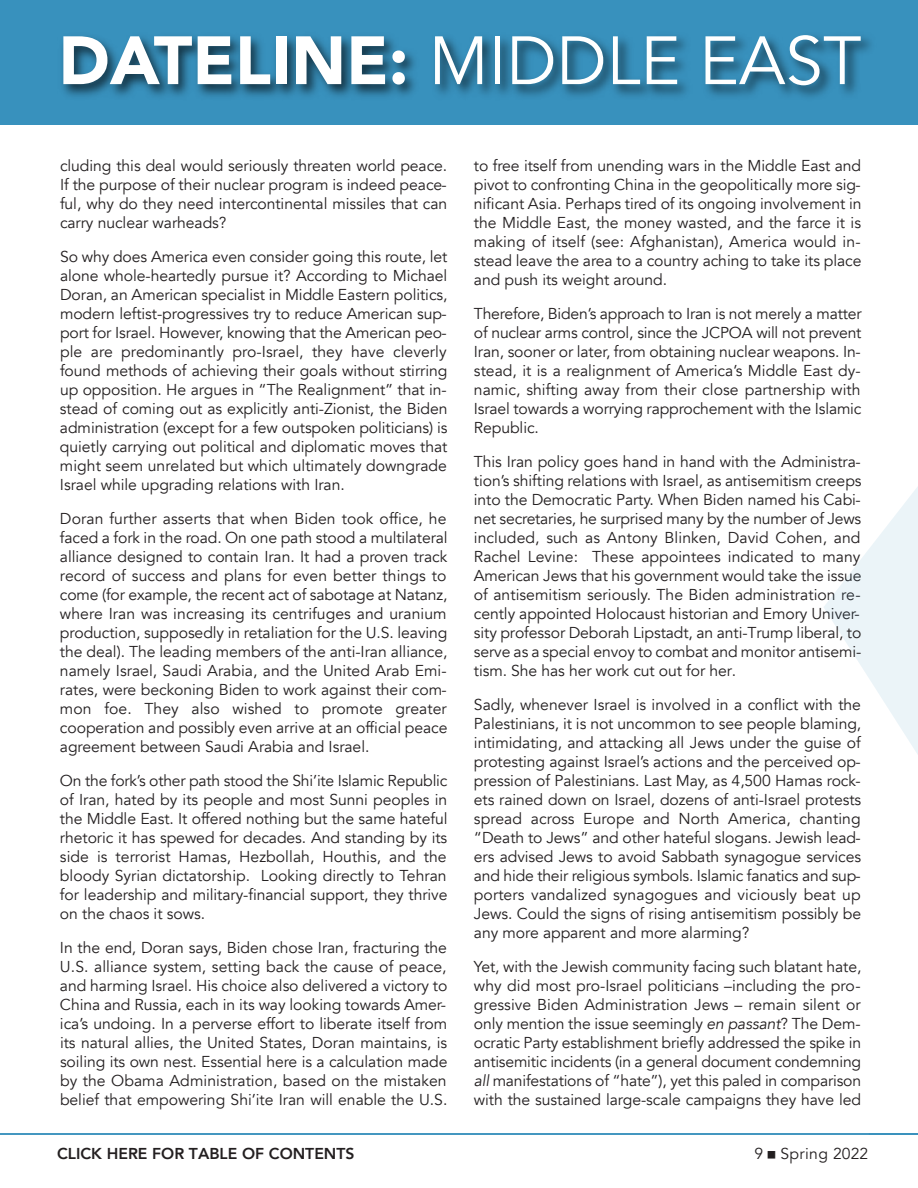
<style>
.page{position:relative;width:918px;height:1188px;background:#fff}
.page>*{position:absolute;margin:0;border:0;box-sizing:border-box;transform-origin:0 0}
.t1{font:67.5px "Avenir";color:#fff}
.t2{font:15.75px/19px "Avenir";letter-spacing:-.005em;color:#231f20;text-align:justify}
.t3{font:800 15.75px "Avenir";color:#231f20}
.t4{font:15.75px "Avenir";letter-spacing:.025em;color:#231f20}
.s1{font-weight:900}
.s2{font-style:italic}
</style>
<div class="page">
<div style="left:4px;top:0;width:914px;height:124px;background:#3891bd"></div>
<img style="left:23px;top:36px;width:892px;height:89px">
<hr style="left:0;top:0;width:4px;height:124px;background:#3891bd">
<hr style="left:0;top:1133px;width:918px;height:2px;background:#3891bd">
<svg style="left:824px;top:487px;width:94px;height:267px;fill:#f1f7fa"></svg>
<h1 class="t1" style="left:59px;top:21px;width:805px"><span class="s1">DATELINE:</span> MIDDLE EAST</h1>
<p class="t2" style="left:60px;top:157px;width:389px">cluding this deal would seriously threaten world peace.<br>If the purpose of their nuclear program is indeed peace&shy;ful, why do they need intercontinental missiles that can carry nuclear warheads?</p>
<p class="t2" style="left:60px;top:248px;width:389px">So why does America even consider going this route, let alone whole-heartedly pursue it? According to Michael Doran, an American specialist in Middle Eastern politics, modern leftist-progressives try to reduce American sup&shy;port for Israel. However, knowing that the American peo&shy;ple are predominantly pro-Israel, they have cleverly found methods of achieving their goals without stirring up opposition. He argues in “The Realignment” that in&shy;stead of coming out as explicitly anti-Zionist, the Biden administration (except for a few outspoken politicians) is quietly carrying out political and diplomatic moves that might seem unrelated but which ultimately downgrade Israel while upgrading relations with Iran.</p>
<p class="t2" style="left:60px;top:510px;width:389px">Doran further asserts that when Biden took office, he faced a fork in the road. On one path stood a multilateral alliance designed to contain Iran. It had a proven track record of success and plans for even better things to come (for example, the recent act of sabotage at Natanz, where Iran was increasing its centrifuges and uranium production, supposedly in retaliation for the U.S. leaving the deal). The leading members of the anti-Iran alliance, namely Israel, Saudi Arabia, and the United Arab Emi&shy;rates, were beckoning Biden to work against their com&shy;mon foe. They also wished to promote greater cooperation and possibly even arrive at an official peace agreement between Saudi Arabia and Israel.</p>
<p class="t2" style="left:60px;top:771px;width:389px">On the fork’s other path stood the Shi’ite Islamic Republic of Iran, hated by its people and most Sunni peoples in the Middle East. It offered nothing but the same hateful rhetoric it has spewed for decades. And standing by its side is terrorist Hamas, Hezbollah, Houthis, and the bloody Syrian dictatorship. Looking directly to Tehran for leadership and military-financial support, they thrive on the chaos it sows.</p>
<p class="t2" style="left:60px;top:938px;width:389px">In the end, Doran says, Biden chose Iran, fracturing the U.S. alliance system, setting back the cause of peace, and harming Israel. His choice also delivered a victory to China and Russia, each in its way looking towards Amer&shy;ica’s undoing. In a perverse effort to liberate itself from its natural allies, the United States, Doran maintains, is soiling its own nest. Essential here is a calculation made by the Obama Administration, based on the mistaken belief that empowering Shi’ite Iran will enable the U.S.</p>
<p class="t3" style="left:57px;top:1141px;width:299px">CLICK HERE FOR TABLE OF CONTENTS</p>
<p class="t2" style="left:474px;top:156px;width:389px">to free itself from unending wars in the Middle East and pivot to confronting China in the geopolitically more sig&shy;nificant Asia. Perhaps tired of its ongoing involvement in the Middle East, the money wasted, and the farce it is making of itself (see: Afghanistan), America would in&shy;stead leave the area to a country aching to take its place and push its weight around.</p>
<p class="t2" style="left:474px;top:304px;width:389px">Therefore, Biden’s approach to Iran is not merely a matter of nuclear arms control, since the JCPOA will not prevent Iran, sooner or later, from obtaining nuclear weapons. In&shy;stead, it is a realignment of America’s Middle East dy&shy;namic, shifting away from their close partnership with Israel towards a worrying rapprochement with the Islamic Republic.</p>
<p class="t2" style="left:474px;top:452px;width:389px">This Iran policy goes hand in hand with the Administra&shy;tion’s shifting relations with Israel, as antisemitism creeps into the Democratic Party. When Biden named his Cabi&shy;net secretaries, he surprised many by the number of Jews included, such as Antony Blinken, David Cohen, and Rachel Levine: These appointees indicated to many American Jews that his government would take the issue of antisemitism seriously. The Biden administration re&shy;cently appointed Holocaust historian and Emory Univer-</p>
<p class="t2" style="left:474px;top:624px;width:389px">sity professor Deborah Lipstadt, an anti-Trump liberal, to serve as a special envoy to combat and monitor antisemi&shy;tism. She has her work cut out for her.</p>
<p class="t2" style="left:474px;top:695px;width:389px">Sadly, whenever Israel is involved in a conflict with the Palestinians, it is not uncommon to see people blaming, intimidating, and attacking all Jews under the guise of protesting against Israel’s actions and the perceived op&shy;pression of Palestinians. Last May, as 4,500 Hamas rock&shy;ets rained down on Israel, dozens of anti-Israel protests spread across Europe and North America, chanting “Death to Jews” and other hateful slogans. Jewish lead&shy;ers advised Jews to avoid Sabbath synagogue services and hide their religious symbols. Islamic fanatics and sup&shy;porters vandalized synagogues and viciously beat up Jews. Could the signs of rising antisemitism possibly be any more apparent and more alarming?</p>
<p class="t2" style="left:474px;top:957px;width:389px">Yet, with the Jewish community facing such blatant hate, why did most pro-Israel politicians –including the pro&shy;gressive Biden Administration Jews – remain silent or only mention the issue seemingly <span class="s2">en passant</span>? The Dem&shy;ocratic Party establishment briefly addressed the spike in antisemitic incidents (in a general document condemning <span class="s2">all</span> manifestations of “hate”), yet this paled in comparison with the sustained large-scale campaigns they have led</p>
<p class="t4" style="left:755px;top:1144px;width:115px">9 Spring 2022</p>
</div>
